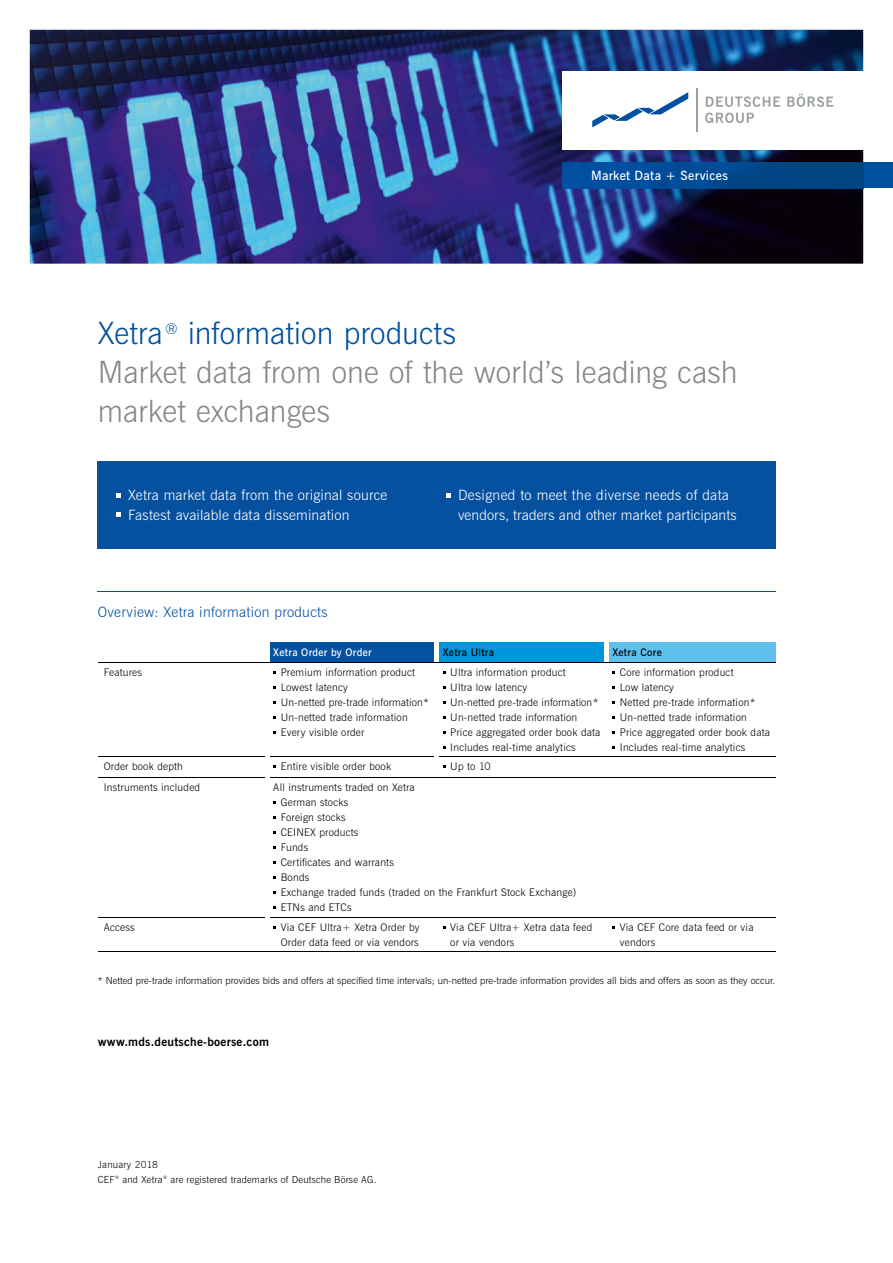
<style>
.page{position:relative;width:893px;height:1263px;background:#fff}
.page>*{position:absolute;margin:0;border:0;box-sizing:border-box;transform-origin:0 0}
.t1{font:30.75px/39px "News Gothic Lt BT";letter-spacing:.005em;color:#878786}
.t2{font:14.25px/19.5px "News Gothic Lt BT";letter-spacing:.015em;color:#fff}
.t3{font:14.25px "News Gothic Lt BT";letter-spacing:.02em;color:#0551a0}
.t4{font:12.75px "News Gothic Dm BT";letter-spacing:.025em;color:#fff}
.t5{font:12px "News Gothic Bd BT";letter-spacing:.02em;color:#000}
.t6{font:10.5px/15px "News Gothic Lt BT";letter-spacing:.02em;color:#000}
.t7{font:10.5px "News Gothic Dm BT";letter-spacing:.03em;color:#000}
.t8{font:10.5px "News Gothic Dm BT";letter-spacing:.03em;color:#fff}
.t9{font:9.75px/14.7px "News Gothic Lt BT";letter-spacing:.005em;color:#000}
.s1{color:#0050a0}
</style>
<div class="page">
<img style="left:30px;top:30px;width:833px;height:234px">
<div style="left:863px;top:162px;width:30px;height:26px;background:#0050a0"></div>
<img style="left:563px;top:162px;width:300px;height:26px">
<div style="left:563px;top:71px;width:330px;height:78px;background:#fff"></div>
<svg style="left:705px;top:113px;width:49px;height:10px"></svg>
<svg style="left:706px;top:96px;width:74px;height:11px"></svg>
<svg style="left:787px;top:94px;width:46px;height:13px"></svg>
<svg style="left:592px;top:92px;width:96px;height:35px"></svg>
<hr style="left:696px;top:88px;width:2px;height:44px;background:#9ba0a3">
<div style="left:98px;top:461px;width:678px;height:87px;background:#0551a0"></div>
<svg style="left:116px;top:493px;width:5px;height:5px"></svg>
<svg style="left:116px;top:513px;width:4px;height:4px"></svg>
<svg style="left:446px;top:493px;width:4px;height:4px"></svg>
<div style="left:267px;top:642px;width:170px;height:20px;background:#0551a0"></div>
<div style="left:437px;top:642px;width:169px;height:20px;background:#0096dc"></div>
<div style="left:606px;top:642px;width:170px;height:20px;background:#5fbfed"></div>
<hr style="left:98px;top:756px;width:169px;height:1px;background:#000">
<hr style="left:267px;top:756px;width:170px;height:1px;background:#000">
<hr style="left:437px;top:756px;width:169px;height:1px;background:#000">
<hr style="left:606px;top:756px;width:170px;height:1px;background:#000">
<hr style="left:98px;top:777px;width:169px;height:1px;background:#000">
<hr style="left:267px;top:777px;width:170px;height:1px;background:#000">
<hr style="left:437px;top:777px;width:169px;height:1px;background:#000">
<hr style="left:606px;top:777px;width:170px;height:1px;background:#000">
<hr style="left:98px;top:917px;width:169px;height:1px;background:#000">
<hr style="left:267px;top:917px;width:170px;height:1px;background:#000">
<hr style="left:437px;top:917px;width:169px;height:1px;background:#000">
<hr style="left:606px;top:917px;width:170px;height:1px;background:#000">
<hr style="left:98px;top:951px;width:169px;height:1px;background:#000">
<hr style="left:267px;top:951px;width:170px;height:1px;background:#000">
<hr style="left:437px;top:951px;width:169px;height:1px;background:#000">
<hr style="left:606px;top:951px;width:170px;height:1px;background:#000">
<hr style="left:606px;top:662px;width:170px;height:1px;background:#000">
<hr style="left:265px;top:642px;width:4px;height:20px;background:#fff">
<hr style="left:435px;top:642px;width:4px;height:20px;background:#fff">
<div style="left:604px;top:642px;width:5px;height:20px;background:#fff"></div>
<hr style="left:98px;top:591px;width:678px;height:1px;background:#0551a0">
<hr style="left:265px;top:667px;width:4px;height:262px;background:#fff">
<hr style="left:435px;top:667px;width:4px;height:97px;background:#fff">
<hr style="left:98px;top:662px;width:677px;height:1px;background:#000">
<p class="t4" style="left:591px;top:167px;width:139px">Market Data + Services</p>
<h1 class="t1" style="left:98px;top:314px;width:641px"><span class="s1">Xetra</span> <sup>®</sup> <span class="s1">information products<br></span>Market data from one of the world’s leading cash market exchanges</h1>
<h2 class="t2" style="left:128px;top:486px;width:261px">Xetra market data from the original source<br>Fastest available data dissemination</h2>
<h2 class="t2" style="left:458px;top:486px;width:280px">Designed to meet the diverse needs of data vendors, traders and other market participants</h2>
<h2 class="t3" style="left:98px;top:603px;width:231px">Overview: Xetra information products</h2>
<p class="t8" style="left:273px;top:645px;width:100px">Xetra Order by Order</p>
<p class="t7" style="left:443px;top:645px;width:53px">Xetra Ultra</p>
<p class="t7" style="left:612px;top:645px;width:51px">Xetra Core</p>
<p class="t6" style="left:104px;top:664px;width:40px">Features</p>
<p class="t6" style="left:281px;top:664px;width:149px">Premium information product<br>Lowest latency<br>Un-netted pre-trade information*<br>Un-netted trade information<br>Every visible order</p>
<p class="t6" style="left:450px;top:664px;width:152px">Ultra information product<br>Ultra low latency<br>Un-netted pre-trade information*<br>Un-netted trade information<br>Price aggregated order book data<br>Includes real-time analytics</p>
<p class="t6" style="left:620px;top:664px;width:152px">Core information product<br>Low latency<br>Netted pre-trade information*<br>Un-netted trade information<br>Price aggregated order book data<br>Includes real-time analytics</p>
<p class="t6" style="left:104px;top:759px;width:81px">Order book depth</p>
<p class="t6" style="left:281px;top:759px;width:112px">Entire visible order book</p>
<p class="t6" style="left:450px;top:759px;width:42px">Up to 10</p>
<p class="t6" style="left:104px;top:780px;width:98px">Instruments included</p>
<p class="t6" style="left:281px;top:780px;width:297px;text-indent:-7px">All instruments traded on Xetra<br>German stocks<br>Foreign stocks<br>CEINEX products<br>Funds<br>Certificates and warrants<br>Bonds<br>Exchange traded funds (traded on the Frankfurt Stock Exchange)<br>ETNs and ETCs</p>
<p class="t6" style="left:104px;top:919px;width:32px">Access</p>
<p class="t6" style="left:281px;top:919px;width:140px">Via CEF Ultra+ Xetra Order by<br>Order data feed or via vendors</p>
<p class="t6" style="left:450px;top:919px;width:143px">Via CEF Ultra+ Xetra data feed or via vendors</p>
<p class="t6" style="left:620px;top:919px;width:135px">Via CEF Core data feed or via vendors</p>
<p class="t9" style="left:98px;top:974px;width:679px">* Netted pre-trade information provides bids and offers at specified time intervals; un-netted pre-trade information provides all bids and offers as soon as they occur.</p>
<p class="t5" style="left:98px;top:1034px;width:173px">www.mds.deutsche-boerse.com</p>
<p class="t9" style="left:98px;top:1157px;width:280px">January 2018<br>CEF <sup>®</sup> and Xetra <sup>®</sup> are registered trademarks of Deutsche Börse AG.</p>
</div>
